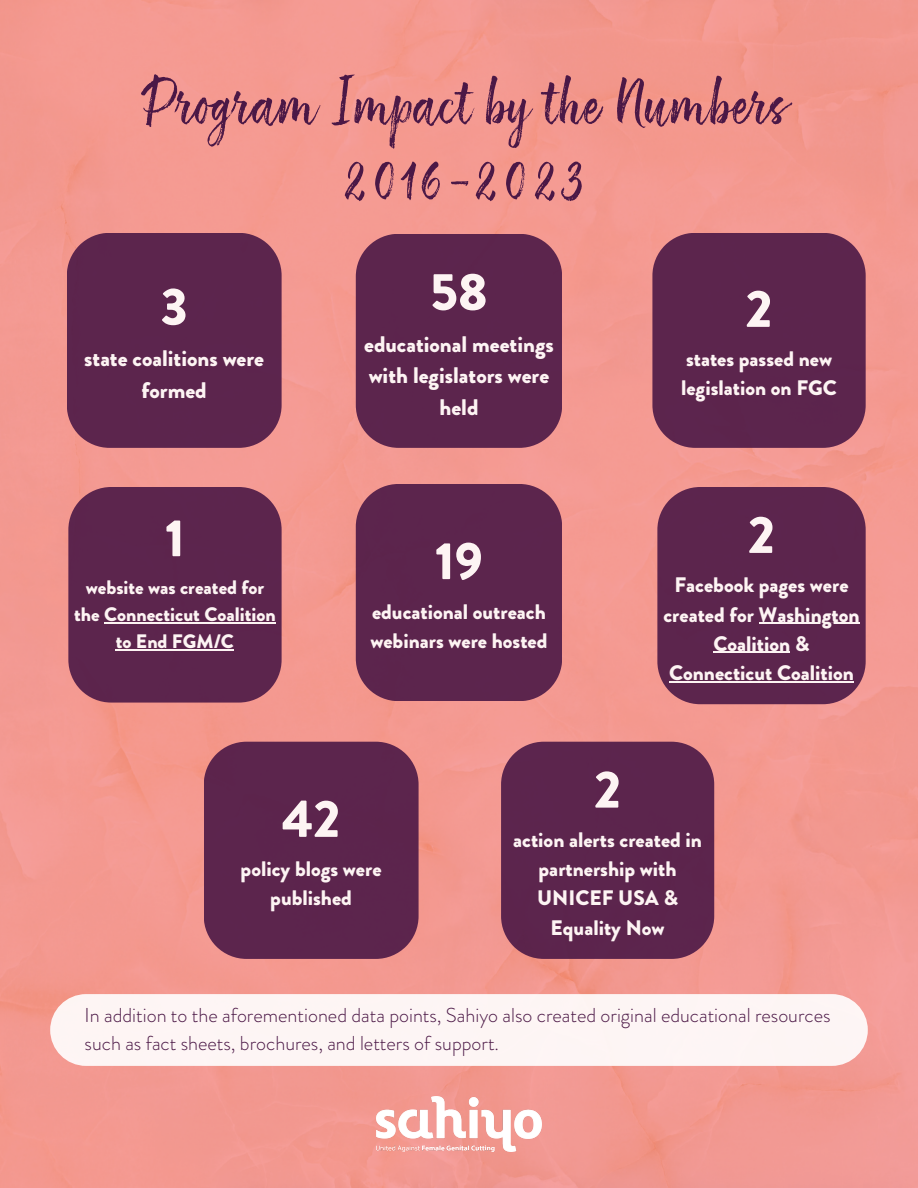
<style>
.page{position:relative;width:918px;height:1188px;background:#fff}
.page>*{position:absolute;margin:0;border:0;box-sizing:border-box;transform-origin:0 0}
.t1{font:58.5px/76.5px "ATS Script";color:#4b1846;text-align:center}
.t2{font:900 52.5px "Brandon Grotesque";color:#fff}
.t3{font:900 22.5px/31.5px "Brandon Grotesque";color:#fff;text-align:center}
.t4{font:900 21px/29.2px "Brandon Grotesque";color:#fff;text-align:center}
.t5{font:300 20.1px/28.2px "Brandon Grotesque";color:#4b1846}
.t6{font:900 19.5px/27px "Brandon Grotesque";color:#fff;text-align:center}
</style>
<div class="page">
<div style="left:67px;top:233px;width:215px;height:215px;background:#5c254d"></div>
<div style="left:652px;top:233px;width:214px;height:215px;background:#5c254d"></div>
<div style="left:68px;top:487px;width:214px;height:216px;background:#5c254d"></div>
<hr style="left:104px;top:623px;width:172px;height:1px;background:#fff">
<hr style="left:116px;top:650px;width:118px;height:1px;background:#fff">
<svg style="left:657px;top:487px;width:209px;height:217px;background:#642b51"></svg>
<hr style="left:759px;top:623px;width:101px;height:1px;background:#fff">
<hr style="left:713px;top:652px;width:77px;height:1px;background:#fff">
<hr style="left:669px;top:681px;width:185px;height:1px;background:#fff">
<div style="left:356px;top:234px;width:206px;height:214px;background:#5c254d"></div>
<div style="left:356px;top:484px;width:206px;height:217px;background:#5c254d"></div>
<div style="left:204px;top:742px;width:215px;height:217px;background:#5c254d"></div>
<div style="left:501px;top:742px;width:213px;height:217px;background:#5c254d"></div>
<div style="left:50px;top:994px;width:818px;height:72px;background:#fdf5f5;border-radius:36px"></div>
<img style="left:377px;top:1096px;width:164px;height:55px">
<h1 class="t1" style="left:141px;top:65px;width:649px">Program Impact by the Numbers<br>2016-2023</h1>
<h2 class="t2" style="left:161px;top:270px;width:29px">3</h2>
<p class="t3" style="left:84px;top:343px;width:181px">state coalitions were formed</p>
<h2 class="t2" style="left:165px;top:501px;width:21px">1</h2>
<p class="t6" style="left:74px;top:574px;width:203px">website was created for the Connecticut Coalition to End FGM/C</p>
<h2 class="t2" style="left:430px;top:255px;width:59px">58</h2>
<p class="t3" style="left:364px;top:328px;width:191px">educational meetings with legislators were held</p>
<h2 class="t2" style="left:435px;top:524px;width:49px">19</h2>
<p class="t4" style="left:370px;top:597px;width:179px;text-align:left">educational outreach webinars were hosted</p>
<h2 class="t2" style="left:746px;top:272px;width:28px">2</h2>
<p class="t4" style="left:681px;top:345px;width:157px;text-align:left">states passed new legislation on FGC</p>
<h2 class="t2" style="left:748px;top:498px;width:28px">2</h2>
<p class="t4" style="left:663px;top:571px;width:198px">Facebook pages were created for Washington<br>Coalition &amp;<br>Connecticut Coalition</p>
<h2 class="t2" style="left:282px;top:782px;width:60px">42</h2>
<p class="t4" style="left:241px;top:855px;width:142px">policy blogs were published</p>
<h2 class="t2" style="left:594px;top:752px;width:28px">2</h2>
<p class="t4" style="left:513px;top:825px;width:190px">action alerts created in partnership with<br>UNICEF USA &amp;<br>Equality Now</p>
<p class="t5" style="left:85px;top:1001px;width:747px">In addition to the aforementioned data points, Sahiyo also created original educational resources such as fact sheets, brochures, and letters of support.</p>
</div>
